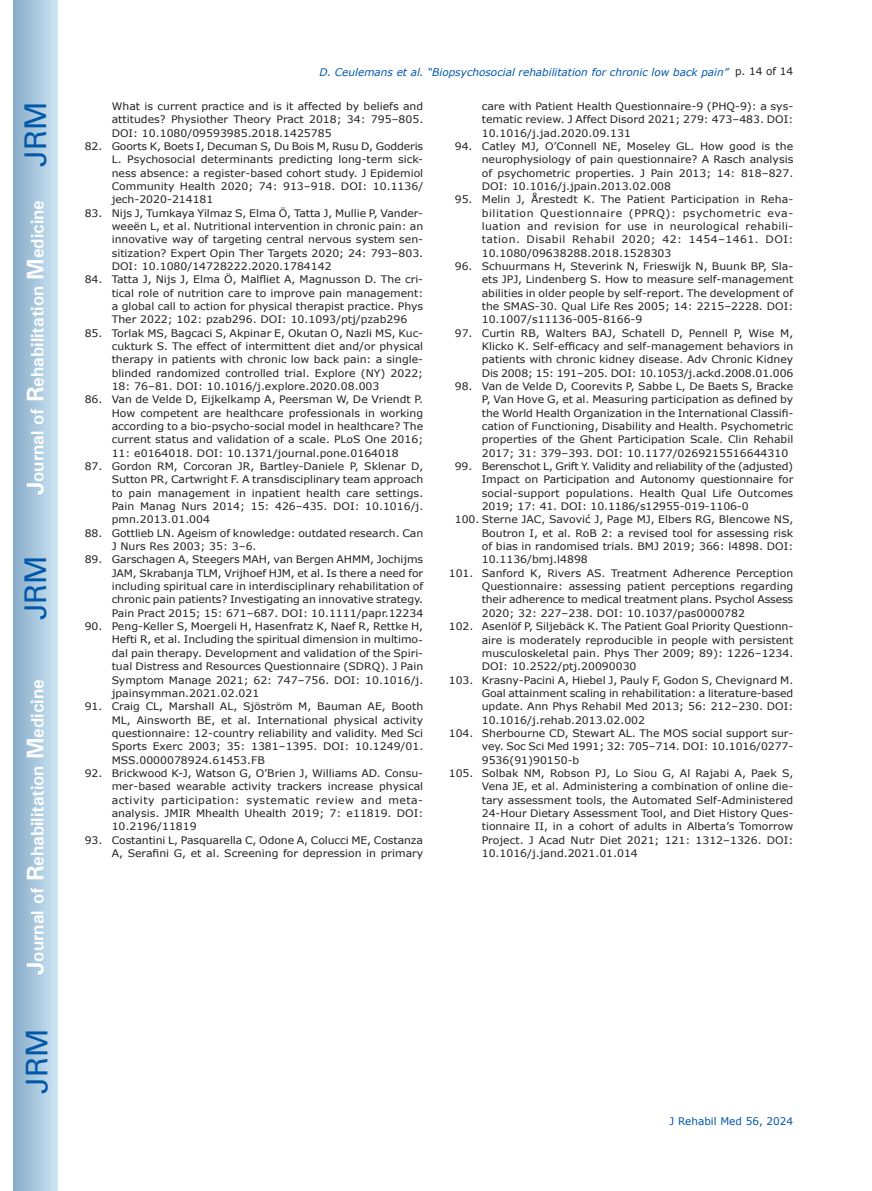
<style>
.page{position:relative;width:872px;height:1191px;background:#fff}
.page>*{position:absolute;margin:0;border:0;box-sizing:border-box;transform-origin:0 0}
.t1{font:30px "Univers";color:#0157a8}
.t2{font:700 18px "Univers";color:#fff}
.t3{font:italic 10.5px "Verdana";color:#0157a8}
.t4{font:10.5px "Verdana";color:#0157a8}
.t5{font:10.35px/13.4px "Verdana";color:#231f20;text-align:justify;scale:1.05 1}
.t6{font:10.35px "Verdana";letter-spacing:-.02em;color:#231f20;scale:1.05 1}
.s1{font-size:24px}
.s2{font-style:normal;color:#231f20}
</style>
<div class="page">
<div style="left:14px;top:0;width:43px;height:1191px;background:linear-gradient(to right,#88acca,#cbe5f2)"></div>
<h1 class="t1" style="left:18px;top:167px;width:67px;rotate:-90deg">JRM</h1>
<h2 class="t2" style="left:26px;top:495px;width:297px;rotate:-90deg"><span class="s1">J</span>ournal of <span class="s1">R</span>ehabilitation <span class="s1">M</span>edicine</h2>
<h1 class="t1" style="left:18px;top:620px;width:67px;rotate:-90deg">JRM</h1>
<h2 class="t2" style="left:26px;top:974px;width:297px;rotate:-90deg"><span class="s1">J</span>ournal of <span class="s1">R</span>ehabilitation <span class="s1">M</span>edicine</h2>
<h1 class="t1" style="left:19px;top:1093px;width:67px;rotate:-90deg">JRM</h1>
<p class="t3" style="left:319px;top:65px;width:475px">D. Ceulemans et al. “Biopsychosocial rehabilitation for chronic low back pain” <span class="s2">p. 14 of 14</span></p>
<p class="t5" style="left:112px;top:100px;width:298px">What is current practice and is it affected by beliefs and attitudes? Physiother Theory Pract 2018; 34: 795–805.<br>DOI: 10.1080/09593985.2018.1425785</p>
<p class="t5" style="left:112px;top:140px;width:298px;text-indent:-27px">82. Goorts K, Boets I, Decuman S, Du Bois M, Rusu D, Godderis L. Psychosocial determinants predicting long-term sick&shy;ness absence: a register-based cohort study. J Epidemiol Community Health 2020; 74: 913–918. DOI: 10.1136/ jech-2020-214181</p>
<p class="t5" style="left:112px;top:206px;width:298px;text-indent:-27px">83. Nijs J, Tumkaya Yilmaz S, Elma Ö, Tatta J, Mullie P, Vander&shy;weeën L, et al. Nutritional intervention in chronic pain: an innovative way of targeting central nervous system sen&shy;sitization? Expert Opin Ther Targets 2020; 24: 793–803.<br>DOI: 10.1080/14728222.2020.1784142</p>
<p class="t5" style="left:112px;top:273px;width:298px;text-indent:-27px">84. Tatta J, Nijs J, Elma Ö, Malfliet A, Magnusson D. The cri&shy;tical role of nutrition care to improve pain management: a global call to action for physical therapist practice. Phys Ther 2022; 102: pzab296. DOI: 10.1093/ptj/pzab296</p>
<p class="t5" style="left:112px;top:326px;width:298px;text-indent:-27px">85. Torlak MS, Bagcaci S, Akpinar E, Okutan O, Nazli MS, Kuc&shy;cukturk S. The effect of intermittent diet and/or physical therapy in patients with chronic low back pain: a single&shy;blinded randomized controlled trial. Explore (NY) 2022; 18: 76–81. DOI: 10.1016/j.explore.2020.08.003</p>
<p class="t5" style="left:112px;top:393px;width:298px;text-indent:-27px">86. Van de Velde D, Eijkelkamp A, Peersman W, De Vriendt P.<br>How competent are healthcare professionals in working according to a bio-psycho-social model in healthcare? The current status and validation of a scale. PLoS One 2016; 11: e0164018. DOI: 10.1371/journal.pone.0164018</p>
<p class="t5" style="left:112px;top:460px;width:298px;text-indent:-27px">87. Gordon RM, Corcoran JR, Bartley-Daniele P, Sklenar D, Sutton PR, Cartwright F. A transdisciplinary team approach to pain management in inpatient health care settings.<br>Pain Manag Nurs 2014; 15: 426–435. DOI: 10.1016/j. pmn.2013.01.004</p>
<p class="t5" style="left:112px;top:526px;width:298px;text-indent:-27px">88. Gottlieb LN. Ageism of knowledge: outdated research. Can<br>J Nurs Res 2003; 35: 3–6.</p>
<p class="t5" style="left:112px;top:553px;width:298px;text-indent:-27px">89. Garschagen A, Steegers MAH, van Bergen AHMM, Jochijms JAM, Skrabanja TLM, Vrijhoef HJM, et al. Is there a need for including spiritual care in interdisciplinary rehabilitation of chronic pain patients? Investigating an innovative strategy.<br>Pain Pract 2015; 15: 671–687. DOI: 10.1111/papr.12234</p>
<p class="t5" style="left:112px;top:620px;width:298px;text-indent:-27px">90. Peng-Keller S, Moergeli H, Hasenfratz K, Naef R, Rettke H, Hefti R, et al. Including the spiritual dimension in multimo&shy;dal pain therapy. Development and validation of the Spiri&shy;tual Distress and Resources Questionnaire (SDRQ). J Pain Symptom Manage 2021; 62: 747–756. DOI: 10.1016/j. jpainsymman.2021.02.021</p>
<p class="t5" style="left:112px;top:700px;width:298px;text-indent:-27px">91. Craig CL, Marshall AL, Sjöström M, Bauman AE, Booth ML, Ainsworth BE, et al. International physical activity questionnaire: 12-country reliability and validity. Med Sci Sports Exerc 2003; 35: 1381–1395. DOI: 10.1249/01.<br>MSS.0000078924.61453.FB</p>
<p class="t5" style="left:112px;top:766px;width:298px;text-indent:-27px">92. Brickwood K-J, Watson G, O’Brien J, Williams AD. Consu&shy;mer-based wearable activity trackers increase physical activity participation: systematic review and meta&shy;analysis. JMIR Mhealth Uhealth 2019; 7: e11819. DOI:<br>10.2196/11819</p>
<p class="t5" style="left:85px;top:833px;width:324px;text-align:right">93. Costantini L, Pasquarella C, Odone A, Colucci ME, Costanza<br>A, Serafini G, et al. Screening for depression in primary</p>
<p class="t5" style="left:482px;top:100px;width:298px">care with Patient Health Questionnaire-9 (PHQ-9): a sys&shy;tematic review. J Affect Disord 2021; 279: 473–483. DOI:<br>10.1016/j.jad.2020.09.131</p>
<p class="t5" style="left:482px;top:140px;width:298px;text-indent:-27px">94. Catley MJ, O’Connell NE, Moseley GL. How good is the neurophysiology of pain questionnaire? A Rasch analysis of psychometric properties. J Pain 2013; 14: 818–827.<br>DOI: 10.1016/j.jpain.2013.02.008</p>
<p class="t5" style="left:482px;top:193px;width:298px;text-indent:-27px">95. Melin J, Årestedt K. The Patient Participation in Reha&shy;bilitation Questionnaire (PPRQ): psychometric eva&shy;luation and revision for use in neurological rehabili&shy;tation. Disabil Rehabil 2020; 42: 1454–1461. DOI:<br>10.1080/09638288.2018.1528303</p>
<p class="t5" style="left:482px;top:260px;width:298px;text-indent:-27px">96. Schuurmans H, Steverink N, Frieswijk N, Buunk BP, Sla&shy;ets JPJ, Lindenberg S. How to measure self-management abilities in older people by self-report. The development of the SMAS-30. Qual Life Res 2005; 14: 2215–2228. DOI:<br>10.1007/s11136-005-8166-9</p>
<p class="t5" style="left:482px;top:326px;width:298px;text-indent:-27px">97. Curtin RB, Walters BAJ, Schatell D, Pennell P, Wise M, Klicko K. Self-efficacy and self-management behaviors in patients with chronic kidney disease. Adv Chronic Kidney Dis 2008; 15: 191–205. DOI: 10.1053/j.ackd.2008.01.006</p>
<p class="t5" style="left:482px;top:380px;width:298px;text-indent:-27px">98. Van de Velde D, Coorevits P, Sabbe L, De Baets S, Bracke P, Van Hove G, et al. Measuring participation as defined by the World Health Organization in the International Classifi&shy;cation of Functioning, Disability and Health. Psychometric properties of the Ghent Participation Scale. Clin Rehabil 2017; 31: 379–393. DOI: 10.1177/0269215516644310</p>
<p class="t6" style="left:455px;top:460px;width:324px">99. Berenschot L, Grift Y. Validity and reliability of the (adjusted)</p>
<p class="t5" style="left:482px;top:473px;width:298px">Impact on Participation and Autonomy questionnaire for</p>
<p class="t5" style="left:482px;top:486px;width:298px">social-support populations. Health Qual Life Outcomes</p>
<p class="t5" style="left:482px;top:500px;width:256px">2019; 17: 41. DOI: 10.1186/s12955-019-1106-0</p>
<p class="t5" style="left:455px;top:513px;width:324px">100. Sterne JAC, Savović J, Page MJ, Elbers RG, Blencowe NS,</p>
<p class="t5" style="left:482px;top:526px;width:298px">Boutron I, et al. RoB 2: a revised tool for assessing risk</p>
<p class="t5" style="left:482px;top:540px;width:298px">of bias in randomised trials. BMJ 2019; 366: l4898. DOI:</p>
<p class="t5" style="left:482px;top:553px;width:102px">10.1136/bmj.l4898</p>
<p class="t5" style="left:449px;top:566px;width:330px">101. Sanford K, Rivers AS. Treatment Adherence Perception</p>
<p class="t5" style="left:482px;top:580px;width:298px">Questionnaire: assessing patient perceptions regarding</p>
<p class="t5" style="left:482px;top:593px;width:298px">their adherence to medical treatment plans. Psychol Assess</p>
<p class="t5" style="left:482px;top:606px;width:252px">2020; 32: 227–238. DOI: 10.1037/pas0000782</p>
<p class="t5" style="left:449px;top:620px;width:330px">102. Asenlöf P, Siljebäck K. The Patient Goal Priority Questionn-</p>
<p class="t5" style="left:482px;top:633px;width:298px">aire is moderately reproducible in people with persistent</p>
<p class="t5" style="left:482px;top:646px;width:298px">musculoskeletal pain. Phys Ther 2009; 89): 1226–1234.</p>
<p class="t5" style="left:482px;top:660px;width:149px">DOI: 10.2522/ptj.20090030</p>
<p class="t5" style="left:449px;top:673px;width:330px">103. Krasny-Pacini A, Hiebel J, Pauly F, Godon S, Chevignard M.</p>
<p class="t5" style="left:482px;top:686px;width:298px">Goal attainment scaling in rehabilitation: a literature-based</p>
<p class="t5" style="left:482px;top:700px;width:298px">update. Ann Phys Rehabil Med 2013; 56: 212–230. DOI:</p>
<p class="t5" style="left:482px;top:713px;width:157px">10.1016/j.rehab.2013.02.002</p>
<p class="t5" style="left:449px;top:726px;width:330px">104. Sherbourne CD, Stewart AL. The MOS social support sur-</p>
<p class="t5" style="left:482px;top:740px;width:298px">vey. Soc Sci Med 1991; 32: 705–714. DOI: 10.1016/0277-</p>
<p class="t5" style="left:482px;top:753px;width:94px">9536(91)90150-b</p>
<p class="t5" style="left:449px;top:766px;width:330px">105. Solbak NM, Robson PJ, Lo Siou G, Al Rajabi A, Paek S,</p>
<p class="t5" style="left:482px;top:780px;width:298px">Vena JE, et al. Administering a combination of online die-</p>
<p class="t5" style="left:482px;top:793px;width:298px">tary assessment tools, the Automated Self-Administered</p>
<p class="t5" style="left:482px;top:806px;width:298px">24-Hour Dietary Assessment Tool, and Diet History Ques-</p>
<p class="t5" style="left:482px;top:820px;width:298px">tionnaire II, in a cohort of adults in Alberta’s Tomorrow</p>
<p class="t5" style="left:482px;top:833px;width:298px">Project. J Acad Nutr Diet 2021; 121: 1312–1326. DOI:</p>
<p class="t5" style="left:482px;top:846px;width:150px">10.1016/j.jand.2021.01.014</p>
<p class="t4" style="left:669px;top:1114px;width:125px">J Rehabil Med 56, 2024</p>
</div>
